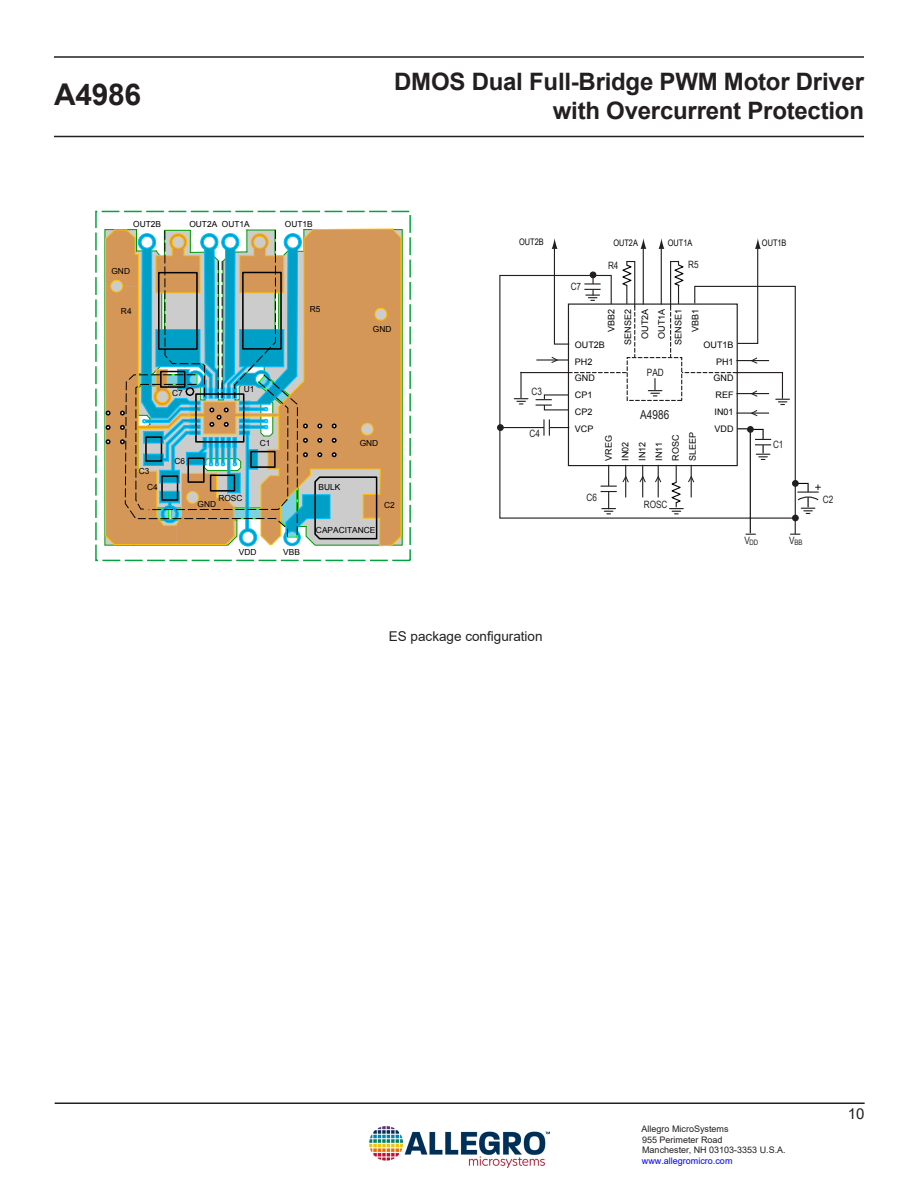
<style>
.page{position:relative;width:918px;height:1188px;background:#fff}
.page>*{position:absolute;margin:0;border:0;box-sizing:border-box;transform-origin:0 0}
.t1{font:700 30px "Arial";letter-spacing:-.01em;color:#231f20}
.t2{font:700 24px/28.8px "Arial";letter-spacing:-.01em;color:#231f20;text-align:right}
.t3{font:15px "Arial";color:#231f20}
.t4{font:13.5px "Arial";color:#231f20}
.t5{font:12.3px "Arial Narrow";color:#231f20}
.t6{font:10.05px "Arial Narrow";color:#231f20}
.t7{font:9px/16.8px "Arial";color:#050504}
.t8{font:9px/10.8px "Arial";color:#231f20}
.t9{font:9px "Arial";color:#00f}
.t10{font:9px "Arial Narrow";color:#050504}
.t11{font:8.4px/15.8px "Arial";color:#000}
.t12{font:7.5px "Arial Narrow";color:#231f20}
</style>
<div class="page">
<hr style="left:55px;top:1102px;width:810px;height:2px;background:#231f20">
<hr style="left:54px;top:136px;width:810px;height:1px;background:#231f20">
<hr style="left:54px;top:56px;width:810px;height:2px;background:#231f20">
<img style="left:370px;top:1126px;width:180px;height:42px">
<svg style="left:499px;top:274px;width:297px;height:245px"></svg>
<svg style="left:648px;top:379px;width:14px;height:17px"></svg>
<svg style="left:536px;top:399px;width:16px;height:7px"></svg>
<hr style="left:625px;top:465px;width:1px;height:32px;background:#231f20">
<hr style="left:642px;top:465px;width:1px;height:32px;background:#231f20">
<svg style="left:639px;top:475px;width:7px;height:8px"></svg>
<hr style="left:658px;top:465px;width:1px;height:32px;background:#231f20">
<svg style="left:654px;top:475px;width:8px;height:8px"></svg>
<hr style="left:691px;top:465px;width:1px;height:32px;background:#231f20">
<hr style="left:537px;top:359px;width:31px;height:2px;background:#231f20">
<svg style="left:551px;top:356px;width:8px;height:8px"></svg>
<hr style="left:737px;top:360px;width:32px;height:1px;background:#231f20">
<svg style="left:750px;top:357px;width:8px;height:7px"></svg>
<hr style="left:737px;top:393px;width:32px;height:1px;background:#231f20">
<svg style="left:750px;top:390px;width:8px;height:7px"></svg>
<hr style="left:737px;top:413px;width:32px;height:1px;background:#231f20">
<svg style="left:750px;top:409px;width:8px;height:8px"></svg>
<hr style="left:608px;top:465px;width:1px;height:44px;background:#231f20">
<svg style="left:601px;top:475px;width:28px;height:17px"></svg>
<div style="left:497px;top:424px;width:7px;height:7px;border:1px solid #231f20;border-radius:50%"></div>
<div style="left:590px;top:271px;width:6px;height:7px;border:1px solid #231f20;border-radius:50%"></div>
<div style="left:747px;top:426px;width:7px;height:7px;border:1px solid #231f20;border-radius:50%"></div>
<div style="left:792px;top:480px;width:7px;height:7px;border:1px solid #231f20;border-radius:50%"></div>
<div style="left:627px;top:357px;width:55px;height:44px;border:1px dashed #231f20"></div>
<div style="left:568px;top:303px;width:170px;height:163px;border:1px solid #231f20"></div>
<hr style="left:521px;top:372px;width:47px;height:1px;background:#231f20">
<svg style="left:568px;top:372px;width:59px;height:1px"></svg>
<svg style="left:682px;top:372px;width:55px;height:1px"></svg>
<hr style="left:737px;top:372px;width:45px;height:1px;background:#231f20">
<hr style="left:500px;top:427px;width:69px;height:1px;background:#231f20">
<svg style="left:543px;top:419px;width:7px;height:17px"></svg>
<svg style="left:620px;top:261px;width:16px;height:97px"></svg>
<svg style="left:669px;top:261px;width:17px;height:97px"></svg>
<svg style="left:641px;top:238px;width:5px;height:11px"></svg>
<hr style="left:643px;top:249px;width:1px;height:55px;background:#231f20">
<svg style="left:552px;top:238px;width:18px;height:107px"></svg>
<svg style="left:659px;top:238px;width:5px;height:11px"></svg>
<hr style="left:661px;top:249px;width:1px;height:55px;background:#231f20">
<svg style="left:737px;top:238px;width:24px;height:107px"></svg>
<hr style="left:520px;top:372px;width:2px;height:26px;background:#231f20">
<svg style="left:514px;top:398px;width:14px;height:7px"></svg>
<svg style="left:584px;top:272px;width:17px;height:29px"></svg>
<hr style="left:676px;top:465px;width:1px;height:42px;background:#231f20">
<svg style="left:776px;top:373px;width:13px;height:32px"></svg>
<svg style="left:669px;top:475px;width:26px;height:39px"></svg>
<svg style="left:602px;top:508px;width:13px;height:6px"></svg>
<svg style="left:736px;top:427px;width:35px;height:108px"></svg>
<svg style="left:791px;top:481px;width:29px;height:54px"></svg>
<svg style="left:104px;top:228px;width:299px;height:319px;background:#9aa483"></svg>
<div style="left:95px;top:211px;width:316px;height:350px;border:1px dashed #00a33d"></div>
<h1 class="t1" style="left:54px;top:74px;width:89px">A4986</h1>
<h2 class="t2" style="left:394px;top:68px;width:471px">DMOS Dual Full-Bridge PWM Motor Driver with Overcurrent Protection</h2>
<p class="t11" style="left:133px;top:217px;width:29px">OUT2B</p>
<p class="t11" style="left:111px;top:263px;width:20px">GND</p>
<p class="t11" style="left:121px;top:303px;width:12px">R4</p>
<p class="t11" style="left:189px;top:217px;width:62px">OUT2A OUT1A</p>
<p class="t11" style="left:285px;top:217px;width:29px">OUT1B</p>
<p class="t11" style="left:310px;top:301px;width:12px">R5</p>
<p class="t11" style="left:373px;top:321px;width:20px">GND</p>
<p class="t11" style="left:172px;top:385px;width:12px">C7</p>
<p class="t11" style="left:244px;top:382px;width:12px">U1</p>
<p class="t11" style="left:147px;top:464px;width:12px;text-indent:-8px">C3<br>C4</p>
<p class="t11" style="left:175px;top:454px;width:12px">C6</p>
<p class="t11" style="left:218px;top:490px;width:26px">ROSC</p>
<p class="t11" style="left:198px;top:496px;width:20px">GND</p>
<p class="t11" style="left:260px;top:436px;width:12px">C1</p>
<p class="t11" style="left:239px;top:544px;width:19px">VDD</p>
<p class="t11" style="left:283px;top:544px;width:18px">VBB</p>
<p class="t11" style="left:318px;top:480px;width:23px">BULK</p>
<p class="t11" style="left:360px;top:436px;width:20px">GND</p>
<p class="t11" style="left:384px;top:497px;width:12px">C2</p>
<p class="t11" style="left:316px;top:523px;width:61px">CAPACITANCE</p>
<p class="t10" style="left:519px;top:235px;width:26px">OUT2B</p>
<p class="t10" style="left:613px;top:236px;width:26px">OUT2A</p>
<p class="t10" style="left:668px;top:236px;width:26px">OUT1A</p>
<p class="t10" style="left:762px;top:236px;width:26px">OUT1B</p>
<p class="t6" style="left:532px;top:384px;width:12px">C3</p>
<p class="t6" style="left:530px;top:426px;width:12px">C4</p>
<p class="t6" style="left:571px;top:279px;width:12px">C7</p>
<p class="t6" style="left:608px;top:259px;width:12px">R4</p>
<p class="t6" style="left:688px;top:257px;width:12px">R5</p>
<p class="t7" style="left:603px;top:345px;width:38px;text-align:right;rotate:-90deg">VBB2<br>SENSE2<br>OUT2A<br>OUT1A<br>SENSE1<br>VBB1</p>
<p class="t7" style="left:575px;top:336px;width:32px">OUT2B<br>PH2<br>GND<br>CP1<br>CP2<br>VCP</p>
<p class="t7" style="left:714px;top:336px;width:21px;text-align:justify;text-indent:-10px">OUT1B PH1<br>GND REF IN01<br>VDD</p>
<p class="t7" style="left:600px;top:461px;width:31px;rotate:-90deg">VREG<br>IN02<br>IN12<br>IN11<br>ROSC<br>SLEEP</p>
<p class="t6" style="left:647px;top:365px;width:18px">PAD</p>
<p class="t5" style="left:640px;top:405px;width:30px">A4986</p>
<p class="t6" style="left:773px;top:437px;width:12px">C1</p>
<p class="t6" style="left:587px;top:490px;width:12px">C6</p>
<p class="t6" style="left:644px;top:497px;width:25px">ROSC</p>
<p class="t12" style="left:744px;top:537px;width:15px"><sup>V</sup>DD</p>
<p class="t12" style="left:789px;top:537px;width:15px"><sup>V</sup>BB</p>
<p class="t6" style="left:823px;top:492px;width:12px">C2</p>
<p class="t4" style="left:389px;top:627px;width:155px">ES package configuration</p>
<p class="t8" style="left:642px;top:1123px;width:146px">Allegro MicroSystems<br>955 Perimeter Road<br>Manchester, NH 03103-3353 U.S.A.</p>
<p class="t9" style="left:642px;top:1155px;width:92px">www.allegromicro.com</p>
<h3 class="t3" style="left:848px;top:1103px;width:18px">10</h3>
</div>
